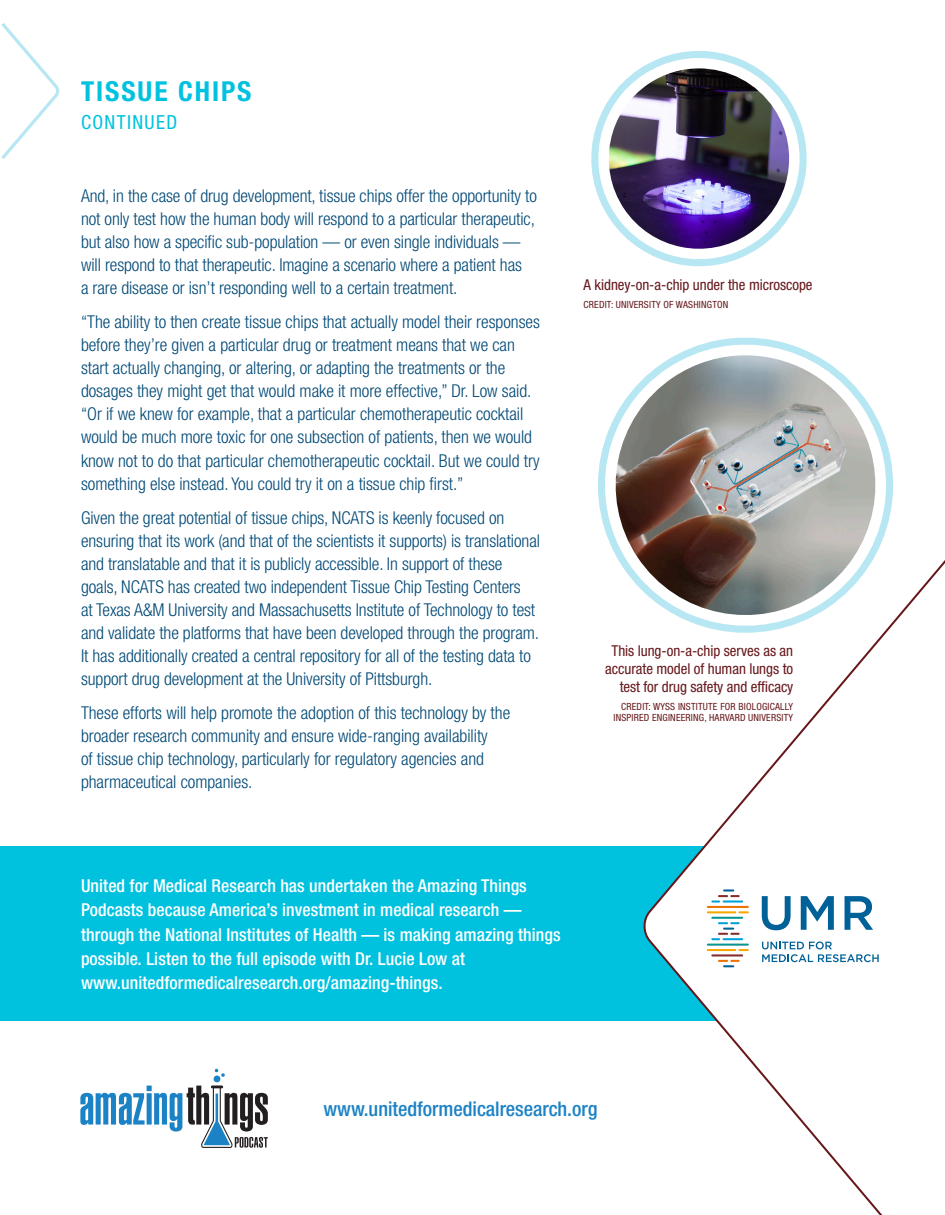
<style>
.page{position:relative;width:945px;height:1215px;background:#fff}
.page>*{position:absolute;margin:0;border:0;box-sizing:border-box;transform-origin:0 0}
.t1{font:700 condensed 27.6px "Helvetica Neue LT Std";letter-spacing:.07em;color:#00c2df}
.t2{font:500 condensed 20.25px "Helvetica Neue LT Std";color:#1b82c5}
.t3{font:condensed 19.5px "Helvetica Neue LT Std";letter-spacing:.07em;color:#00c2df}
.t4{font:500 condensed 17.85px/24.3px "Helvetica Neue LT Std";letter-spacing:.005em;color:#fff}
.t5{font:300 condensed 17.7px/23.1px "Helvetica Neue LT Std";letter-spacing:-.005em;color:#004976}
.t6{font:condensed 15px/18px "Helvetica Neue LT Std";letter-spacing:-.005em;color:#66171b;text-align:right}
.t7{font:condensed 9.9px/11.9px "Helvetica Neue LT Std";letter-spacing:.02em;color:#66171b;text-align:right}
</style>
<div class="page">
<svg style="left:80px;top:1069px;width:188px;height:79px"></svg>
<div style="left:0;top:846px;width:775px;height:175px;background:#00c2df"></div>
<svg style="left:643px;top:560px;width:302px;height:655px"></svg>
<svg style="left:762px;top:942px;width:117px;height:20px"></svg>
<svg style="left:762px;top:896px;width:29px;height:34px"></svg>
<svg style="left:801px;top:896px;width:33px;height:34px"></svg>
<svg style="left:845px;top:896px;width:28px;height:34px"></svg>
<hr style="left:723px;top:900px;width:20px;height:3px;background:#00a2da">
<hr style="left:707px;top:906px;width:42px;height:2px;background:#ef7100">
<hr style="left:707px;top:911px;width:29px;height:2px;background:#f6a800">
<hr style="left:711px;top:917px;width:32px;height:2px;background:#0a9490">
<svg style="left:711px;top:889px;width:29px;height:14px"></svg>
<svg style="left:738px;top:911px;width:11px;height:2px"></svg>
<hr style="left:723px;top:938px;width:20px;height:2px;background:#00a2da">
<hr style="left:707px;top:944px;width:42px;height:2px;background:#0a9490">
<hr style="left:707px;top:949px;width:29px;height:2px;background:#f6a800">
<hr style="left:711px;top:954px;width:32px;height:2px;background:#882d2b">
<svg style="left:718px;top:960px;width:22px;height:7px"></svg>
<svg style="left:711px;top:922px;width:29px;height:18px"></svg>
<svg style="left:738px;top:949px;width:11px;height:2px"></svg>
<svg style="left:1px;top:23px;width:59px;height:136px"></svg>
<svg style="left:643px;top:560px;width:267px;height:99px"></svg>
<svg style="left:598px;top:337px;width:295px;height:296px"></svg>
<img style="left:614px;top:355px;width:263px;height:262px">
<svg style="left:591px;top:51px;width:216px;height:216px"></svg>
<svg style="left:596px;top:56px;width:206px;height:205px"></svg>
<img style="left:607px;top:68px;width:184px;height:182px">
<h1 class="t1" style="left:81px;top:74px;width:172px">TISSUE CHIPS</h1>
<p class="t3" style="left:81px;top:110px;width:98px">CONTINUED</p>
<p class="t5" style="left:81px;top:184px;width:457px">And, in the case of drug development, tissue chips offer the opportunity to not only test how the human body will respond to a particular therapeutic, but also how a specific sub-population — or even single individuals — will respond to that therapeutic. Imagine a scenario where a patient has<br>a rare disease or isn’t responding well to a certain treatment.</p>
<p class="t5" style="left:81px;top:310px;width:460px">“The ability to then create tissue chips that actually model their responses before they’re given a particular drug or treatment means that we can start actually changing, or altering, or adapting the treatments or the dosages they might get that would make it more effective,” Dr. Low said. “Or if we knew for example, that a particular chemotherapeutic cocktail would be much more toxic for one subsection of patients, then we would know not to do that particular chemotherapeutic cocktail. But we could try something else instead. You could try it on a tissue chip first.”</p>
<p class="t5" style="left:81px;top:506px;width:461px">Given the great potential of tissue chips, NCATS is keenly focused on ensuring that its work (and that of the scientists it supports) is translational and translatable and that it is publicly accessible. In support of these goals, NCATS has created two independent Tissue Chip Testing Centers<br>at Texas A&amp;M University and Massachusetts Institute of Technology to test and validate the platforms that have been developed through the program.<br>It has additionally created a central repository for all of the testing data to support drug development at the University of Pittsburgh.</p>
<p class="t5" style="left:81px;top:701px;width:431px">These efforts will help promote the adoption of this technology by the broader research community and ensure wide-ranging availability<br>of tissue chip technology, particularly for regulatory agencies and pharmaceutical companies.</p>
<p class="t6" style="left:584px;top:276px;width:230px">A kidney-on-a-chip under the microscope</p>
<p class="t7" style="left:584px;top:298px;width:146px">CREDIT: UNIVERSITY OF WASHINGTON</p>
<p class="t6" style="left:605px;top:642px;width:189px">This lung-on-a-chip serves as an accurate model of human lungs to test for drug safety and efficacy</p>
<p class="t7" style="left:613px;top:700px;width:181px">CREDIT: WYSS INSTITUTE FOR BIOLOGICALLY<br>INSPIRED ENGINEERING, HARVARD UNIVERSITY</p>
<p class="t4" style="left:81px;top:873px;width:481px">United for Medical Research has undertaken the Amazing Things Podcasts because America’s investment in medical research — through the National Institutes of Health — is making amazing things possible. Listen to the full episode with Dr. Lucie Low at www.unitedformedicalresearch.org/amazing-things.</p>
<p class="t2" style="left:323px;top:1097px;width:275px">www.unitedformedicalresearch.org</p>
</div>
